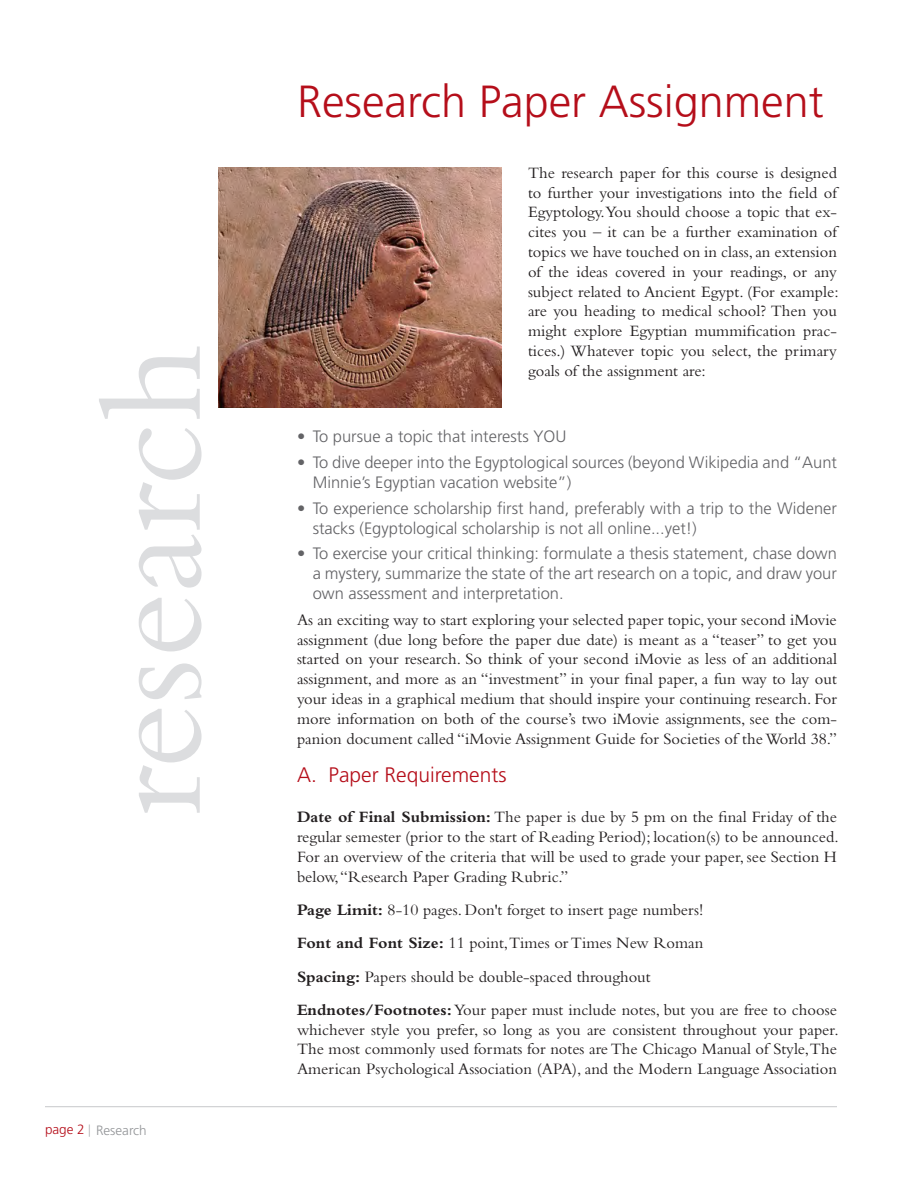
<style>
.page{position:relative;width:918px;height:1188px;background:#fff}
.page>*{position:absolute;margin:0;border:0;box-sizing:border-box;transform-origin:0 0}
.t1{font:150px "Bembo";color:#dcdddf}
.A_head{font:300 45px "Frutiger";color:#b50e1a}
.Body_Copy_no_ident{font:300 21px "Frutiger";color:#b50e1a}
.Body_Copy_no_ident-2{font:16.5px/19.8px "Bembo";color:#231f20;text-align:justify}
.Bullet{font:300 16.5px/19.8px "Frutiger";color:#636366}
.First_Line{font:16.5px/19.8px "Bembo";color:#231f20;text-align:justify}
.t2{font:300 13.5px "Frutiger";color:#939598}
.s1{color:#b50e1a}
.s2{font-family:"Times New Roman";font-weight:400}
.s3{font-weight:700}
</style>
<div class="page">
<hr style="left:45px;top:1106px;width:792px;height:1px;background:#c7c8ca">
<img style="left:218px;top:167px;width:283px;height:240px">
<p class="t1" style="left:65px;top:817px;width:474px;rotate:-90deg">research</p>
<p class="t2" style="left:45px;top:1123px;width:103px"><span class="s1">page 2</span> <span class="s2">|</span> Research</p>
<p class="A_head" style="left:297px;top:76px;width:528px">Research Paper Assignment</p>
<p class="Body_Copy_no_ident-2" style="left:528px;top:162px;width:312px">The research paper for this course is designed to further your investigations into the field of Egyptology.You should choose a topic that ex&shy;cites you – it can be a further examination of topics we have touched on in class, an extension of the ideas covered in your readings, or any subject related to Ancient Egypt. (For example: are you heading to medical school? Then you might explore Egyptian mummification prac&shy;tices.) Whatever topic you select, the primary goals of the assignment are:</p>
<p class="Bullet" style="left:297px;top:427px;width:271px">• To pursue a topic that interests YOU</p>
<p class="Bullet" style="left:313px;top:453px;width:526px;text-indent:-16px">• To dive deeper into the Egyptological sources (beyond Wikipedia and “Aunt<br>Minnie’s Egyptian vacation website”)</p>
<p class="Bullet" style="left:313px;top:498px;width:526px;text-indent:-16px">• To experience scholarship first hand, preferably with a trip to the Widener stacks (Egyptological scholarship is not all online...yet!)</p>
<p class="Bullet" style="left:313px;top:544px;width:526px;text-align:justify;text-indent:-16px">• To exercise your critical thinking: formulate a thesis statement, chase down a mystery, summarize the state of the art research on a topic, and draw your own assessment and interpretation.</p>
<p class="Body_Copy_no_ident-2" style="left:297px;top:609px;width:542px">As an exciting way to start exploring your selected paper topic, your second iMovie assignment (due long before the paper due date) is meant as a “teaser” to get you started on your research. So think of your second iMovie as less of an additional assignment, and more as an “investment” in your final paper, a fun way to lay out your ideas in a graphical medium that should inspire your continuing research. For more information on both of the course’s two iMovie assignments, see the com&shy;panion document called “iMovie Assignment Guide for Societies of the World 38.”</p>
<p class="Body_Copy_no_ident" style="left:297px;top:763px;width:211px">A. Paper Requirements</p>
<p class="First_Line" style="left:297px;top:807px;width:543px"><span class="s3">Date of Final Submission:</span> The paper is due by 5 pm on the final Friday of the regular semester (prior to the start of Reading Period); location(s) to be announced.<br>For an overview of the criteria that will be used to grade your paper, see Section H below, “Research Paper Grading Rubric.”</p>
<p class="Body_Copy_no_ident-2" style="left:297px;top:900px;width:408px"><span class="s3">Page Limit:</span> 8-10 pages. Don't forget to insert page numbers!</p>
<p class="Body_Copy_no_ident-2" style="left:297px;top:933px;width:408px"><span class="s3">Font and Font Size:</span> 11 point,Times or Times New Roman</p>
<p class="Body_Copy_no_ident-2" style="left:297px;top:966px;width:355px"><span class="s3">Spacing:</span> Papers should be double-spaced throughout</p>
<p class="Body_Copy_no_ident-2" style="left:297px;top:1000px;width:543px"><span class="s3">Endnotes/Footnotes:</span> Your paper must include notes, but you are free to choose whichever style you prefer, so long as you are consistent throughout your paper.<br>The most commonly used formats for notes are The Chicago Manual of Style,The American Psychological Association (APA), and the Modern Language Association</p>
</div>
